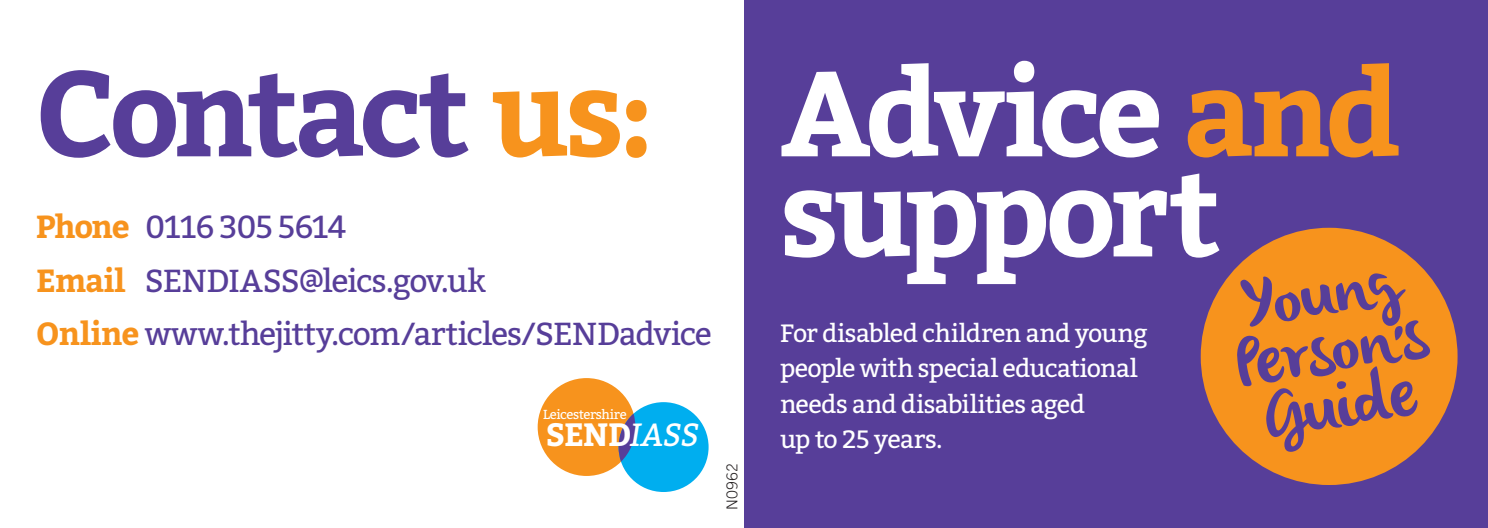
<style>
.page{position:relative;width:1488px;height:528px;background:#fff}
.page>*{position:absolute;margin:0;border:0;box-sizing:border-box;transform-origin:0 0}
.t1{font:700 120px/100px "Bitter";letter-spacing:-.045em;color:#fff}
.t2{font:700 120px "Bitter";letter-spacing:-.04em;color:#573e99}
.t3{font:69.75px/56.5px "olivier";color:#573e99}
.t4{font:700 32.25px "Bitter";color:#fff}
.t5{font:31.75px/53.2px "Bitter";letter-spacing:-.03em;color:#573e99}
.t6{font:25px/35px "Bitter";letter-spacing:-.025em;color:#fff}
.t7{font:300 15px "News Gothic BT";color:#231f20}
.t8{font:13px "Bitter";letter-spacing:-.025em;color:#fff}
.s1{color:#f7931d}
.s2{font-weight:700;color:#f7931d}
.s3{font-weight:400;font-style:italic}
.s4{font-size:66.25px}
</style>
<div class="page">
<div style="left:745px;top:0;width:743px;height:527px;background:#573e99"></div>
<div style="left:1201px;top:227px;width:256px;height:257px;background:#f7931d;border-radius:50%"></div>
<div style="left:538px;top:377px;width:97px;height:98px;background:#f7931d;border-radius:50%"></div>
<div style="left:619px;top:401px;width:90px;height:90px;background:#00aeef;border-radius:50%"></div>
<svg style="left:619px;top:413px;width:16px;height:48px"></svg>
<h1 class="t2" style="left:36px;top:41px;width:620px">Contact <span class="s1">us:</span></h1>
<p class="t5" style="left:36px;top:201px;width:677px"><span class="s2">Phone</span> 0116 305 5614<br><span class="s2">Email</span> SENDIASS@leics.gov.uk<br><span class="s2">Online</span> www.thejitty.com/articles/SENDadvice</p>
<p class="t8" style="left:543px;top:406px;width:85px">Leicestershire</p>
<p class="t4" style="left:546px;top:415px;width:155px">SEND<span class="s3">IASS</span></p>
<p class="t7" style="left:723px;top:509px;width:48px;rotate:-90deg">N0962</p>
<h1 class="t1" style="left:780px;top:65px;width:622px">Advice <span class="s1">and </span>support</h1>
<p class="t6" style="left:780px;top:316px;width:369px">For disabled children and young people with special educational needs and disabilities aged<br>up to 25 years.</p>
<h2 class="t3" style="left:1221px;top:287px;width:196px;rotate:-10deg">Youn<span class="s4">g<br></span>Person’s<br>Guide</h2>
</div>
